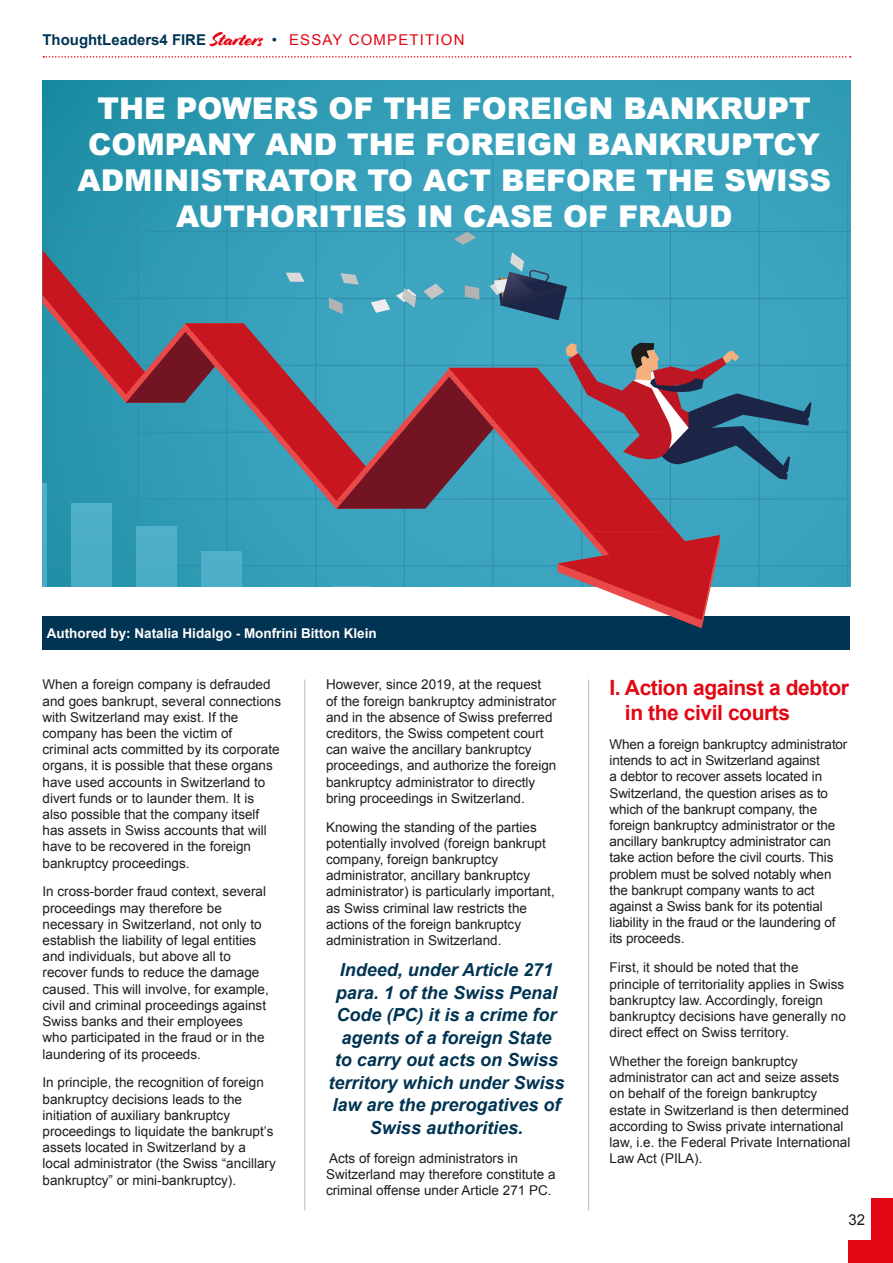
<style>
.page{position:relative;width:893px;height:1263px;background:#fff}
.page>*{position:absolute;margin:0;border:0;box-sizing:border-box;transform-origin:0 0}
.t1{font:900 30px/36px "Arial";color:#fff;text-align:center}
.t2{font:700 21px/25.2px "Arial";letter-spacing:-.02em;color:#e30613}
.t3{font:italic 700 18px/22.5px "Arial";color:#003452;text-align:center}
.t4{font:700 15px "Arial";color:#003452}
.t5{font:15px "Arial";color:#1d1d1b}
.t6{font:13.5px/16.2px "Arial";color:#1d1d1b}
.t7{font:700 13.5px "Arial";color:#fff}
.s1{font-family:"Cortado";font-weight:400;font-size:18.6px;color:#e30613}
.s2{font-weight:400}
.s3{font-weight:400;color:#e30613}
</style>
<div class="page">
<svg style="left:43px;top:56px;width:808px;height:2px"></svg>
<div style="left:872px;top:1198px;width:21px;height:65px;background:#e30613"></div>
<div style="left:848px;top:1241px;width:45px;height:22px;background:#e30613"></div>
<div style="left:43px;top:81px;width:807px;height:506px;background:linear-gradient(to right,#2996ae,#3ea5c0)"></div>
<hr style="left:49px;top:158px;width:1px;height:429px;background:#308dac">
<hr style="left:138px;top:158px;width:1px;height:429px;background:#308dac">
<hr style="left:227px;top:158px;width:1px;height:429px;background:#308dac">
<hr style="left:315px;top:158px;width:1px;height:429px;background:#308dac">
<hr style="left:404px;top:158px;width:1px;height:429px;background:#308dac">
<hr style="left:493px;top:158px;width:1px;height:429px;background:#308dac">
<hr style="left:581px;top:158px;width:1px;height:429px;background:#308dac">
<hr style="left:670px;top:158px;width:1px;height:429px;background:#308dac">
<hr style="left:759px;top:158px;width:1px;height:429px;background:#308dac">
<hr style="left:847px;top:158px;width:1px;height:429px;background:#308dac">
<hr style="left:43px;top:231px;width:807px;height:1px;background:#308dac">
<hr style="left:43px;top:298px;width:807px;height:1px;background:#308dac">
<hr style="left:43px;top:365px;width:807px;height:1px;background:#308dac">
<hr style="left:43px;top:432px;width:807px;height:1px;background:#308dac">
<hr style="left:43px;top:499px;width:807px;height:1px;background:#308dac">
<hr style="left:43px;top:565px;width:807px;height:1px;background:#308dac">
<hr style="left:43px;top:484px;width:3px;height:103px;background:#4bacc6">
<div style="left:72px;top:503px;width:39px;height:84px;background:#4cadc7"></div>
<div style="left:137px;top:526px;width:39px;height:61px;background:#4daec8"></div>
<div style="left:202px;top:552px;width:39px;height:35px;background:#4eafc9"></div>
<svg style="left:449px;top:509px;width:271px;height:78px;background:#548ca4"></svg>
<svg style="left:43px;top:232px;width:768px;height:277px;background:#547e95"></svg>
<div style="left:43px;top:617px;width:807px;height:33px;background:#003452"></div>
<hr style="left:304px;top:679px;width:1px;height:531px;background:#b3bdcd">
<hr style="left:588px;top:679px;width:1px;height:531px;background:#b3bdcd">
<svg style="left:558px;top:531px;width:162px;height:97px"></svg>
<p class="t4" style="left:43px;top:29px;width:423px">ThoughtLeaders4 FIRE <span class="s1">Starters</span> <span class="s2">•</span> <span class="s3">ESSAY COMPETITION</span></p>
<h1 class="t1" style="left:77px;top:90px;width:755px">THE POWERS OF THE FOREIGN BANKRUPT COMPANY AND THE FOREIGN BANKRUPTCY ADMINISTRATOR TO ACT BEFORE THE SWISS AUTHORITIES IN CASE OF FRAUD</h1>
<p class="t7" style="left:47px;top:624px;width:332px">Authored by: Natalia Hidalgo - Monfrini Bitton Klein</p>
<p class="t6" style="left:43px;top:677px;width:240px">When a foreign company is defrauded and goes bankrupt, several connections with Switzerland may exist. If the company has been the victim of criminal acts committed by its corporate organs, it is possible that these organs have used accounts in Switzerland to divert funds or to launder them. It is also possible that the company itself has assets in Swiss accounts that will have to be recovered in the foreign bankruptcy proceedings.</p>
<p class="t6" style="left:43px;top:884px;width:228px">In cross-border fraud context, several proceedings may therefore be necessary in Switzerland, not only to establish the liability of legal entities and individuals, but above all to recover funds to reduce the damage caused. This will involve, for example, civil and criminal proceedings against Swiss banks and their employees who participated in the fraud or in the laundering of its proceeds.</p>
<p class="t6" style="left:43px;top:1075px;width:235px">In principle, the recognition of foreign bankruptcy decisions leads to the initiation of auxiliary bankruptcy proceedings to liquidate the bankrupt’s assets located in Switzerland by a local administrator (the Swiss “ancillary bankruptcy” or mini-bankruptcy).</p>
<p class="t6" style="left:326px;top:677px;width:232px">However, since 2019, at the request<br>of the foreign bankruptcy administrator and in the absence of Swiss preferred creditors, the Swiss competent court can waive the ancillary bankruptcy proceedings, and authorize the foreign bankruptcy administrator to directly bring proceedings in Switzerland.</p>
<p class="t6" style="left:326px;top:819px;width:230px">Knowing the standing of the parties potentially involved (foreign bankrupt company, foreign bankruptcy administrator, ancillary bankruptcy administrator) is particularly important, as Swiss criminal law restricts the actions of the foreign bankruptcy administration in Switzerland.</p>
<h3 class="t3" style="left:328px;top:959px;width:238px">Indeed, under Article 271 para. 1 of the Swiss Penal<br>Code (PC) it is a crime for agents of a foreign State<br>to carry out acts on Swiss territory which under Swiss law are the prerogatives of<br>Swiss authorities.</h3>
<p class="t6" style="left:326px;top:1150px;width:231px">Acts of foreign administrators in<br>Switzerland may therefore constitute a criminal offense under Article 271 PC.</p>
<h2 class="t2" style="left:625px;top:675px;width:226px;text-indent:-15px">I. Action against a debtor in the civil courts</h2>
<p class="t6" style="left:609px;top:736px;width:239px">When a foreign bankruptcy administrator intends to act in Switzerland against<br>a debtor to recover assets located in Switzerland, the question arises as to which of the bankrupt company, the foreign bankruptcy administrator or the ancillary bankruptcy administrator can take action before the civil courts. This problem must be solved notably when the bankrupt company wants to act against a Swiss bank for its potential liability in the fraud or the laundering of its proceeds.</p>
<p class="t6" style="left:609px;top:959px;width:238px">First, it should be noted that the principle of territoriality applies in Swiss bankruptcy law. Accordingly, foreign bankruptcy decisions have generally no direct effect on Swiss territory.</p>
<p class="t6" style="left:609px;top:1053px;width:242px">Whether the foreign bankruptcy administrator can act and seize assets on behalf of the foreign bankruptcy estate in Switzerland is then determined according to Swiss private international law, i.e. the Federal Private International Law Act (PILA).</p>
<p class="t5" style="left:848px;top:1210px;width:18px">32</p>
</div>
